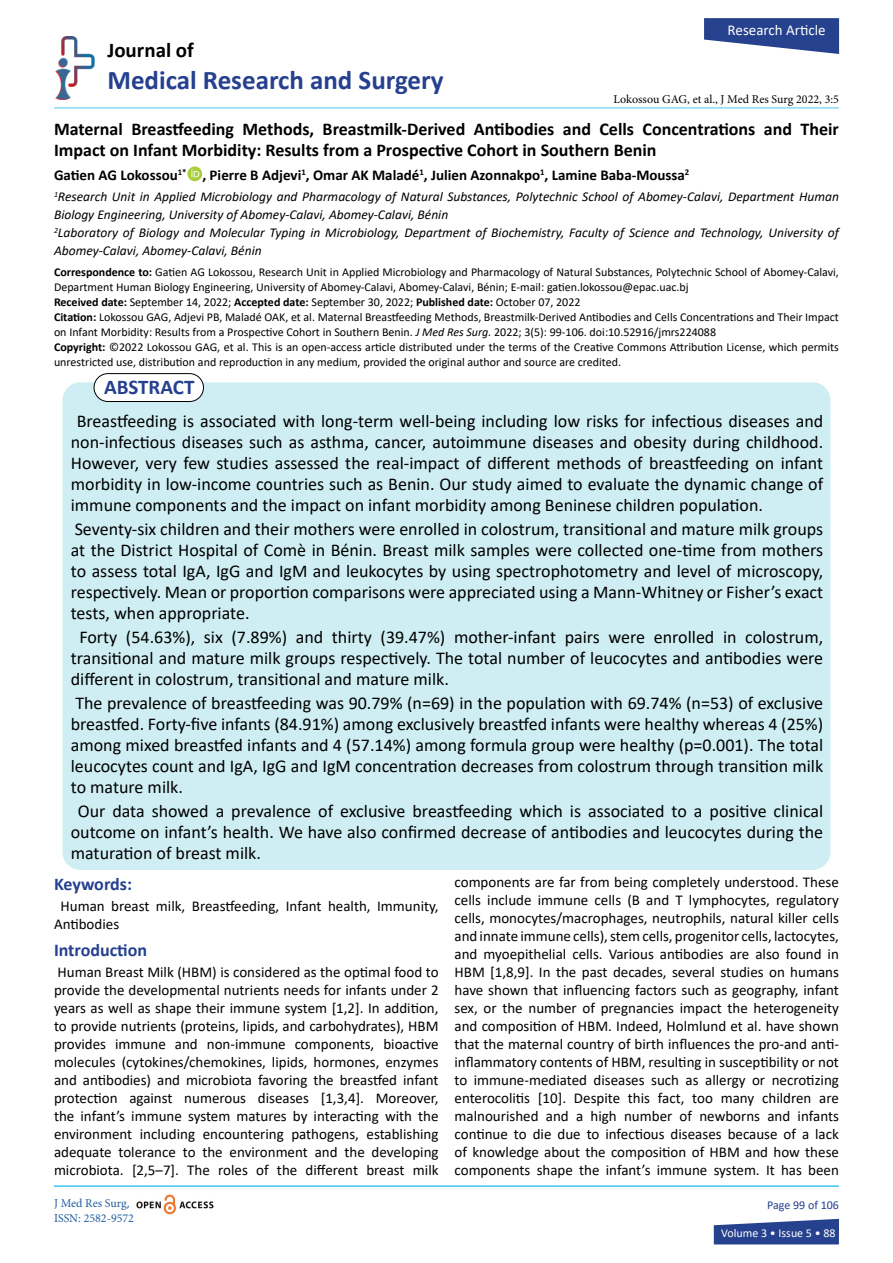
<style>
.page{position:relative;width:893px;height:1263px;background:#fff}
.page>*{position:absolute;margin:0;border:0;box-sizing:border-box;transform-origin:0 0}
.t1{font:700 27px "Calibri";color:#25408f}
.t2{font:700 21px "Calibri";color:#000101}
.t3{font:700 21px "Calibri";color:#25408f}
.t4{font:18px/21px "Calibri";color:#000;text-align:justify}
.t5{font:700 18px/21.6px "Calibri";color:#000}
.t6{font:700 18px "Calibri";color:#25408f}
.t7{font:15px/18px "Calibri";color:#000;text-align:justify}
.t8{font:700 15px "Calibri";color:#000}
.t9{font:15px "Calibri";color:#fff}
.t10{font:italic 13.5px/18px "Calibri";color:#000}
.t11{font:12px/15px "Calibri";color:#000}
.t12{font:12px "Minion Pro";color:#000}
.t13{font:12px/15px "Minion Pro";color:#215e9e}
.t14{font:12px "Calibri";color:#fff}
.t15{font:12px "Calibri";color:#25408f}
.s1{font-weight:700}
.s2{font-style:italic}
.s3{font-family:"Calibri"}
</style>
<div class="page">
<svg style="left:714px;top:1219px;width:125px;height:25px;background:#40589a"></svg>
<hr style="left:54px;top:107px;width:785px;height:1px;background:#00aeef">
<img style="left:136px;top:1194px;width:78px;height:21px">
<img style="left:55px;top:37px;width:40px;height:62px">
<div style="left:63px;top:382px;width:767px;height:488px;background:#cfeef3;border-radius:18px"></div>
<div style="left:94px;top:374px;width:109px;height:27px;background:#fff;border-radius:14px"></div>
<div style="left:94px;top:373px;width:110px;height:29px;border:1px solid #000;border-radius:14px"></div>
<hr style="left:54px;top:1186px;width:785px;height:1px;background:#00aeef">
<svg style="left:704px;top:18px;width:135px;height:36px"></svg>
<svg style="left:187px;top:166px;width:15px;height:15px"></svg>
<p class="t9" style="left:728px;top:19px;width:100px">Research Article</p>
<h2 class="t2" style="left:107px;top:35px;width:88px">Journal of</h2>
<h1 class="t1" style="left:107px;top:61px;width:338px">Medical Research and Surgery</h1>
<p class="t12" style="left:614px;top:91px;width:227px">Lokossou GAG, et al., J Med Res Surg 2022, 3:5</p>
<p class="t5" style="left:54px;top:118px;width:786px">Maternal Breastfeeding Methods, Breastmilk-Derived Antibodies and Cells Concentrations and Their<br>Impact on Infant Morbidity: Results from a Prospective Cohort in Southern Benin</p>
<p class="t8" style="left:54px;top:165px;width:637px">Gatien AG Lokossou<sup>1*</sup> , Pierre B Adjevi<sup>1</sup>, Omar AK Maladé<sup>1</sup>, Julien Azonnakpo<sup>1</sup>, Lamine Baba-Moussa<sup>2</sup></p>
<p class="t10" style="left:54px;top:187px;width:786px"><sup>1</sup>Research Unit in Applied Microbiology and Pharmacology of Natural Substances, Polytechnic School of Abomey-Calavi, Department Human Biology Engineering, University of Abomey-Calavi, Abomey-Calavi, Bénin<br><sup>2</sup>Laboratory of Biology and Molecular Typing in Microbiology, Department of Biochemistry, Faculty of Science and Technology, University of Abomey-Calavi, Abomey-Calavi, Bénin</p>
<p class="t11" style="left:54px;top:264px;width:786px"><span class="s1">Correspondence to:</span> Gatien AG Lokossou, Research Unit in Applied Microbiology and Pharmacology of Natural Substances, Polytechnic School of Abomey-Calavi, Department Human Biology Engineering, University of Abomey-Calavi, Abomey-Calavi, Bénin; E-mail: gatien.lokossou@epac.uac.bj<br><span class="s1">Received date:</span> September 14, 2022; <span class="s1">Accepted date:</span> September 30, 2022; <span class="s1">Published date:</span> October 07, 2022<br><span class="s1">Citation:</span> Lokossou GAG, Adjevi PB, Maladé OAK, et al. Maternal Breastfeeding Methods, Breastmilk-Derived Antibodies and Cells Concentrations and Their Impact on Infant Morbidity: Results from a Prospective Cohort in Southern Benin. <span class="s2">J Med Res Surg.</span> 2022; 3(5): 99-106. doi:10.52916/jmrs224088<br><span class="s1">Copyright:</span> ©2022 Lokossou GAG, et al. This is an open-access article distributed under the terms of the Creative Commons Attribution License, which permits unrestricted use, distribution and reproduction in any medium, provided the original author and source are credited.</p>
<h2 class="t3" style="left:104px;top:372px;width:92px">ABSTRACT</h2>
<p class="t4" style="left:71px;top:410px;width:754px;text-indent:6px">Breastfeeding is associated with long-term well-being including low risks for infectious diseases and non-infectious diseases such as asthma, cancer, autoimmune diseases and obesity during childhood.<br>However, very few studies assessed the real-impact of different methods of breastfeeding on infant morbidity in low-income countries such as Benin. Our study aimed to evaluate the dynamic change of immune components and the impact on infant morbidity among Beninese children population.</p>
<p class="t4" style="left:71px;top:518px;width:754px">Seventy-six children and their mothers were enrolled in colostrum, transitional and mature milk groups at the District Hospital of Comè in Bénin. Breast milk samples were collected one-time from mothers to assess total IgA, IgG and IgM and leukocytes by using spectrophotometry and level of microscopy, respectively. Mean or proportion comparisons were appreciated using a Mann-Whitney or Fisher’s exact tests, when appropriate.</p>
<p class="t4" style="left:71px;top:626px;width:754px;text-indent:9px">Forty (54.63%), six (7.89%) and thirty (39.47%) mother-infant pairs were enrolled in colostrum, transitional and mature milk groups respectively. The total number of leucocytes and antibodies were different in colostrum, transitional and mature milk.</p>
<p class="t4" style="left:71px;top:692px;width:754px">The prevalence of breastfeeding was 90.79% (n=69) in the population with 69.74% (n=53) of exclusive breastfed. Forty-five infants (84.91%) among exclusively breastfed infants were healthy whereas 4 (25%) among mixed breastfed infants and 4 (57.14%) among formula group were healthy (p=0.001). The total leucocytes count and IgA, IgG and IgM concentration decreases from colostrum through transition milk to mature milk.</p>
<p class="t4" style="left:71px;top:800px;width:754px;text-indent:7px">Our data showed a prevalence of exclusive breastfeeding which is associated to a positive clinical outcome on infant’s health. We have also confirmed decrease of antibodies and leucocytes during the maturation of breast milk.</p>
<p class="t6" style="left:54px;top:871px;width:79px">Keywords:</p>
<p class="t7" style="left:54px;top:896px;width:386px;text-indent:6px">Human breast milk, Breastfeeding, Infant health, Immunity,<br>Antibodies</p>
<p class="t6" style="left:54px;top:937px;width:95px">Introduction</p>
<p class="t7" style="left:54px;top:962px;width:386px">Human Breast Milk (HBM) is considered as the optimal food to provide the developmental nutrients needs for infants under 2 years as well as shape their immune system [1,2]. In addition, to provide nutrients (proteins, lipids, and carbohydrates), HBM provides immune and non-immune components, bioactive molecules (cytokines/chemokines, lipids, hormones, enzymes and antibodies) and microbiota favoring the breastfed infant protection against numerous diseases [1,3,4]. Moreover, the infant’s immune system matures by interacting with the environment including encountering pathogens, establishing adequate tolerance to the environment and the developing microbiota. [2,5–7]. The roles of the different breast milk</p>
<p class="t7" style="left:454px;top:873px;width:386px">components are far from being completely understood. These cells include immune cells (B and T lymphocytes, regulatory cells, monocytes/macrophages, neutrophils, natural killer cells and innate immune cells), stem cells, progenitor cells, lactocytes, and myoepithelial cells. Various antibodies are also found in HBM [1,8,9]. In the past decades, several studies on humans have shown that influencing factors such as geography, infant sex, or the number of pregnancies impact the heterogeneity and composition of HBM. Indeed, Holmlund et al. have shown that the maternal country of birth influences the pro-and anti&shy;inflammatory contents of HBM, resulting in susceptibility or not to immune-mediated diseases such as allergy or necrotizing enterocolitis [10]. Despite this fact, too many children are malnourished and a high number of newborns and infants continue to die due to infectious diseases because of a lack of knowledge about the composition of HBM and how these components shape the infant’s immune system. It has been</p>
<p class="t13" style="left:54px;top:1196px;width:82px">J Med Res Surg<span class="s3">,<br></span>ISSN: 2582-9572</p>
<p class="t15" style="left:767px;top:1196px;width:73px">Page 99 of 106</p>
<p class="t14" style="left:721px;top:1225px;width:116px">Volume 3 • Issue 5 • 88</p>
</div>
